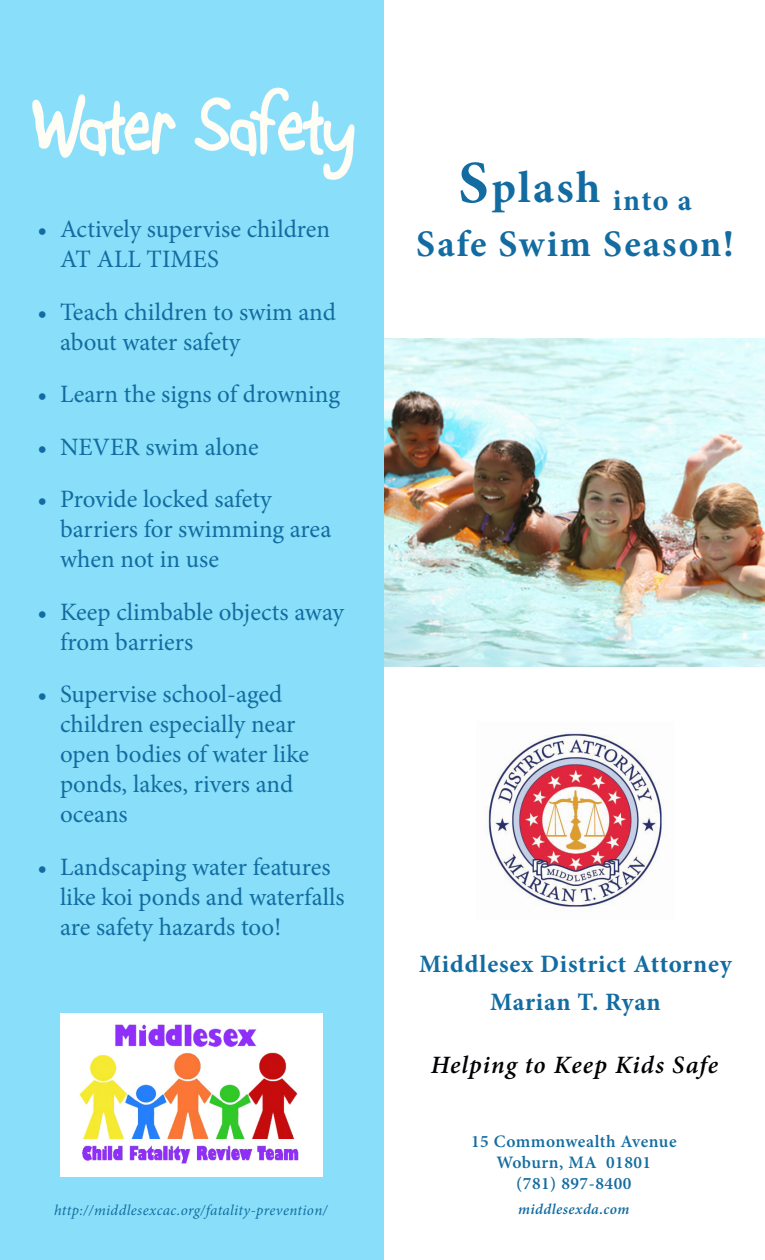
<style>
.page{position:relative;width:765px;height:1260px;background:#fff}
.page>*{position:absolute;margin:0;border:0;box-sizing:border-box;transform-origin:0 0}
.t1{font:80px "Boopee";color:#fffef5}
.t2{font:700 45px "Minion Pro";letter-spacing:.05em;color:#136ca1}
.t3{font:700 37.5px "Minion Pro";letter-spacing:.05em;color:#136ca1}
.t4{font:25px/30px "Minion Pro";color:#136ca1}
.t5{font:700 25px "Minion Pro";letter-spacing:.03em;color:#136ca1}
.t6{font:italic 600 25px "Minion Pro";letter-spacing:.04em;color:#000104}
.t7{font:600 17.5px "Minion Pro";letter-spacing:.03em;color:#136ca1}
.t8{font:italic 15px "Minion Pro";letter-spacing:.025em;color:#136ca1}
.t9{font:italic 600 15px "Minion Pro";letter-spacing:.03em;color:#136ca1}
.s1{font-size:60px}
</style>
<div class="page">
<img style="left:384px;top:339px;width:381px;height:327px">
<div style="left:0;top:0;width:384px;height:1260px;background:#89dff9"></div>
<svg style="left:32px;top:94px;width:144px;height:64px"></svg>
<svg style="left:194px;top:87px;width:161px;height:93px"></svg>
<img style="left:488px;top:732px;width:175px;height:176px">
<img style="left:60px;top:1014px;width:262px;height:163px">
<p class="t1" style="left:33px;top:81px;width:324px">Water Safety</p>
<p class="t4" style="left:60px;top:215px;width:272px;text-indent:-22px">• Actively supervise children<br>AT ALL TIMES</p>
<p class="t4" style="left:60px;top:297px;width:277px;text-indent:-22px">• Teach children to swim and about water safety</p>
<p class="t4" style="left:38px;top:380px;width:304px">• Learn the signs of drowning</p>
<p class="t4" style="left:38px;top:432px;width:223px">• NEVER swim alone</p>
<p class="t4" style="left:60px;top:485px;width:273px;text-indent:-22px">• Provide locked safety barriers for swimming area when not in use</p>
<p class="t4" style="left:60px;top:597px;width:286px;text-indent:-22px">• Keep climbable objects away from barriers</p>
<p class="t4" style="left:60px;top:680px;width:251px;text-indent:-22px">• Supervise school-aged children especially near open bodies of water like ponds, lakes, rivers and oceans</p>
<p class="t4" style="left:60px;top:852px;width:286px;text-indent:-22px">• Landscaping water features like koi ponds and waterfalls are safety hazards too!</p>
<p class="t8" style="left:54px;top:1200px;width:275px">http://middlesexcac.org/fatality-prevention/</p>
<p class="t2" style="left:458px;top:156px;width:235px"><span class="s1">S</span>plash <sub>into</sub> <sub>a</sub></p>
<p class="t3" style="left:416px;top:218px;width:319px">Safe Swim Season!</p>
<p class="t5" style="left:419px;top:947px;width:314px">Middlesex District Attorney</p>
<p class="t5" style="left:490px;top:984px;width:172px">Marian T. Ryan</p>
<p class="t6" style="left:431px;top:1047px;width:289px">Helping to Keep Kids Safe</p>
<p class="t7" style="left:471px;top:1129px;width:207px">15 Commonwealth Avenue</p>
<p class="t7" style="left:496px;top:1150px;width:156px">Woburn, MA 01801</p>
<p class="t7" style="left:516px;top:1171px;width:117px">(781) 897-8400</p>
<p class="t9" style="left:518px;top:1199px;width:113px">middlesexda.com</p>
</div>
